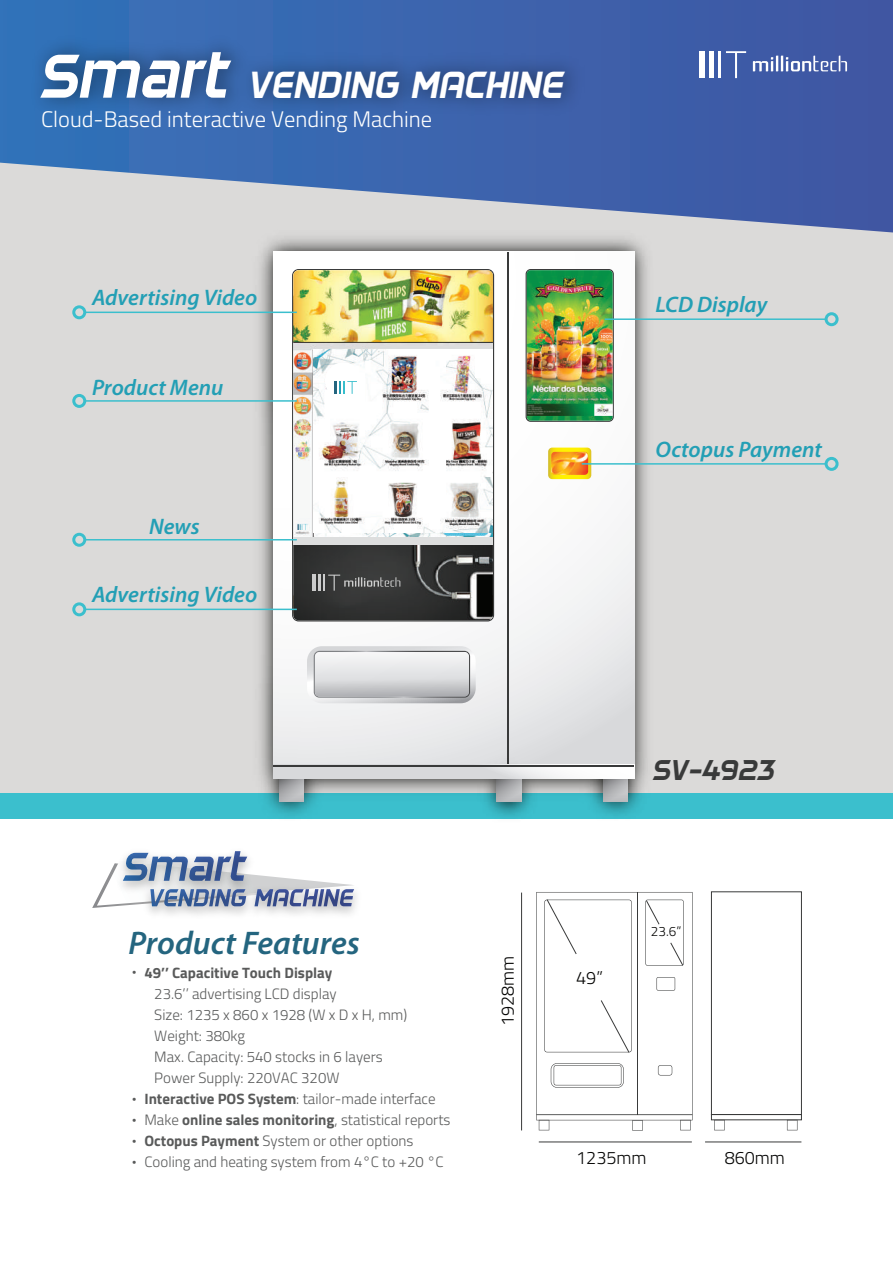
<style>
.page{position:relative;width:893px;height:1263px;background:#fff}
.page>*{position:absolute;margin:0;border:0;box-sizing:border-box;transform-origin:0 0}
.t1{font:italic 63.6px "DAGGERSQUARE";color:#fff}
.t2{font:italic 39px "DAGGERSQUARE";color:#fff}
.t3{font:italic 600 32.85px "Myriad Pro";color:#24657f}
.t4{font:italic 29.55px "DAGGERSQUARE";color:#393a3a}
.t5{font:italic 600 22.5px "Myriad Pro";color:#239fb5}
.t6{font:300 22.5px "Titillium Web";color:#fff}
.t7{font:300 18px "Titillium Web";color:#050504}
.t8{font:300 15px "Titillium Web";color:#595a5a}
.t9{font:700 15px "Titillium Web";color:#595a5a}
.t10{font:300 13.5px "Titillium Web";color:#050504}
.s1{font-family:"Koz Go Pr 6 N";font-weight:400}
.s2{font-weight:700}
</style>
<div class="page">
<div style="left:0;top:107px;width:893px;height:699px;background:#dbdad9"></div>
<svg style="left:0;top:0;width:893px;height:232px;background:#5472b1"></svg>
<div style="left:0;top:793px;width:893px;height:26px;background:#3bbfcd"></div>
<img style="left:19px;top:19px;width:576px;height:121px">
<img style="left:204px;top:205px;width:497px;height:690px">
<div style="left:699px;top:51px;width:5px;height:27px;background:#fff"></div>
<hr style="left:709px;top:51px;width:4px;height:27px;background:#fff">
<hr style="left:718px;top:51px;width:3px;height:27px;background:#fff">
<svg style="left:726px;top:51px;width:20px;height:27px"></svg>
<svg style="left:753px;top:56px;width:94px;height:15px"></svg>
<svg style="left:92px;top:873px;width:18px;height:35px"></svg>
<svg style="left:714px;top:1120px;width:11px;height:10px"></svg>
<svg style="left:787px;top:1120px;width:10px;height:10px"></svg>
<hr style="left:521px;top:892px;width:1px;height:238px;background:#393a3a">
<hr style="left:539px;top:1142px;width:153px;height:1px;background:#393a3a">
<hr style="left:705px;top:1142px;width:96px;height:1px;background:#393a3a">
<img style="left:110px;top:842px;width:257px;height:73px">
<div style="left:711px;top:891px;width:91px;height:224px;border:1px solid #393a3a"></div>
<div style="left:711px;top:1114px;width:91px;height:6px;border:1px solid #393a3a"></div>
<svg style="left:279px;top:778px;width:25px;height:24px"></svg>
<svg style="left:603px;top:778px;width:25px;height:23px"></svg>
<svg style="left:274px;top:251px;width:360px;height:514px"></svg>
<hr style="left:508px;top:252px;width:1px;height:513px;background:#393a3a">
<svg style="left:526px;top:269px;width:88px;height:153px"></svg>
<svg style="left:548px;top:448px;width:43px;height:31px"></svg>
<svg style="left:307px;top:646px;width:169px;height:57px"></svg>
<img style="left:551px;top:452px;width:37px;height:23px">
<img style="left:293px;top:342px;width:200px;height:195px">
<img style="left:293px;top:544px;width:200px;height:76px">
<img style="left:293px;top:270px;width:200px;height:72px">
<img style="left:314px;top:350px;width:179px;height:182px">
<div style="left:325px;top:362px;width:37px;height:37px;background:#fff;border-radius:50%"></div>
<div style="left:293px;top:537px;width:200px;height:7px;background:#dddede"></div>
<img style="left:527px;top:270px;width:86px;height:151px">
<hr style="left:84px;top:312px;width:213px;height:1px;background:#3bbfcd">
<div style="left:72px;top:305px;width:14px;height:14px;border:3px solid #3bbfcd;border-radius:50%"></div>
<hr style="left:84px;top:400px;width:213px;height:2px;background:#3bbfcd">
<div style="left:72px;top:394px;width:14px;height:14px;border:3px solid #3bbfcd;border-radius:50%"></div>
<hr style="left:84px;top:539px;width:213px;height:1px;background:#3bbfcd">
<div style="left:72px;top:533px;width:14px;height:14px;border:3px solid #3bbfcd;border-radius:50%"></div>
<hr style="left:84px;top:609px;width:213px;height:1px;background:#3bbfcd">
<div style="left:72px;top:602px;width:14px;height:14px;border:3px solid #3bbfcd;border-radius:50%"></div>
<hr style="left:605px;top:318px;width:221px;height:2px;background:#3bbfcd">
<div style="left:825px;top:312px;width:13px;height:14px;border:3px solid #3bbfcd;border-radius:50%"></div>
<hr style="left:582px;top:463px;width:244px;height:2px;background:#3bbfcd">
<div style="left:825px;top:457px;width:13px;height:14px;border:3px solid #3bbfcd;border-radius:50%"></div>
<svg style="left:334px;top:381px;width:23px;height:13px"></svg>
<hr style="left:312px;top:575px;width:3px;height:16px;background:#fff">
<hr style="left:318px;top:575px;width:3px;height:16px;background:#fff">
<svg style="left:324px;top:575px;width:76px;height:16px"></svg>
<img style="left:475px;top:755px;width:68px;height:71px">
<svg style="left:536px;top:892px;width:156px;height:238px"></svg>
<svg style="left:496px;top:778px;width:25px;height:25px"></svg>
<svg style="left:274px;top:766px;width:360px;height:12px"></svg>
<hr style="left:274px;top:765px;width:360px;height:1px;background:#393a3a">
<h1 class="t1" style="left:40px;top:39px;width:191px">Smart</h1>
<h2 class="t2" style="left:249px;top:61px;width:317px">VENDING MACHINE</h2>
<h3 class="t6" style="left:41px;top:102px;width:393px">Cloud-Based interactive Vending Machine</h3>
<h3 class="t5" style="left:92px;top:283px;width:167px">Advertising Video</h3>
<h3 class="t5" style="left:92px;top:374px;width:133px">Product Menu</h3>
<h3 class="t5" style="left:149px;top:512px;width:52px">News</h3>
<h3 class="t5" style="left:92px;top:580px;width:167px">Advertising Video</h3>
<h3 class="t3" style="left:128px;top:922px;width:233px">Product Features</h3>
<p class="t9" style="left:127px;top:961px;width:207px"><span class="s1">・</span> 49’’ Capacitive Touch Display</p>
<p class="t8" style="left:154px;top:983px;width:184px">23.6’’ advertising LCD display</p>
<p class="t8" style="left:154px;top:1004px;width:254px">Size: 1235 x 860 x 1928 (W x D x H, mm)</p>
<p class="t8" style="left:154px;top:1025px;width:92px">Weight: 380kg</p>
<p class="t8" style="left:154px;top:1046px;width:230px">Max. Capacity: 540 stocks in 6 layers</p>
<p class="t8" style="left:154px;top:1067px;width:187px">Power Supply: 220VAC 320W</p>
<p class="t8" style="left:127px;top:1088px;width:310px"><span class="s1">・</span> <span class="s2">Interactive POS System</span>: tailor-made interface</p>
<p class="t8" style="left:127px;top:1109px;width:325px"><span class="s1">・</span> Make <span class="s2">online sales monitoring</span>, statistical reports</p>
<p class="t8" style="left:127px;top:1130px;width:288px"><span class="s1">・</span> <span class="s2">Octopus Payment</span> System or other options</p>
<p class="t8" style="left:127px;top:1151px;width:318px"><span class="s1">・</span> Cooling and heating system from 4°C to +20 °C</p>
<p class="t7" style="left:494px;top:1026px;width:72px;rotate:-90deg">1928mm</p>
<h3 class="t5" style="left:656px;top:290px;width:113px">LCD Display</h3>
<h3 class="t5" style="left:656px;top:435px;width:168px">Octopus Payment</h3>
<h3 class="t4" style="left:653px;top:752px;width:124px">SV-4923</h3>
<p class="t7" style="left:576px;top:964px;width:28px">49”</p>
<p class="t10" style="left:651px;top:921px;width:32px">23.6”</p>
<p class="t7" style="left:576px;top:1144px;width:72px">1235mm</p>
<p class="t7" style="left:725px;top:1144px;width:62px">860mm</p>
</div>
